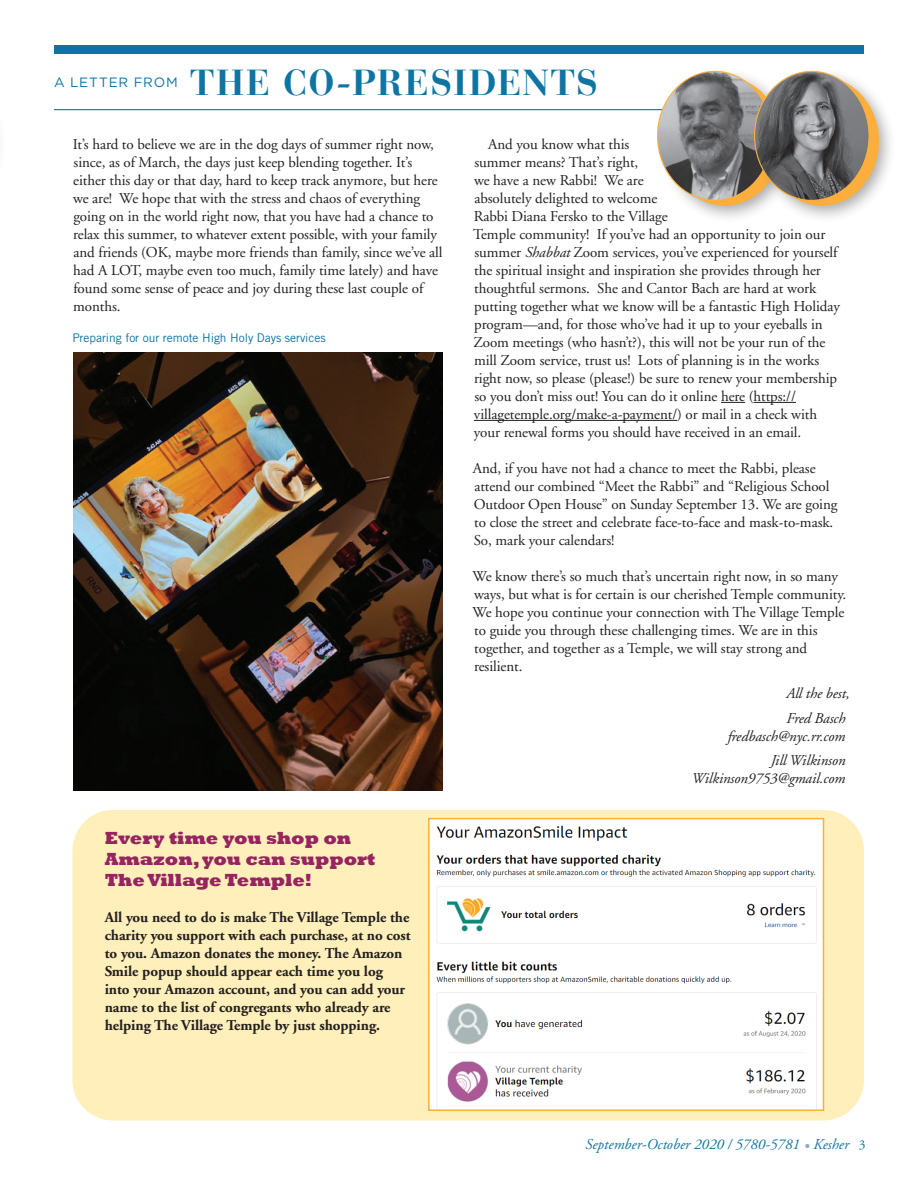
<style>
.page{position:relative;width:918px;height:1188px;background:#fff}
.page>*{position:absolute;margin:0;border:0;box-sizing:border-box;transform-origin:0 0}
.t1{font:700 36px "Bauer Bodoni";letter-spacing:.04em;color:#0e75a3}
.t2{font:800 18px/21px "Rockwell";letter-spacing:-.005em;color:#962461}
.t3{font:15px/18px "Adobe Garamond";letter-spacing:-.005em;color:#231f20}
.t4{font:700 15px/18px "Adobe Garamond";letter-spacing:-.005em;color:#231f20}
.t5{font:italic 15px/24.8px "Adobe Garamond";letter-spacing:-.005em;color:#231f20}
.t6{font:italic 15px "Adobe Garamond";color:#0e75a3}
.t7{font:13.5px "Gotham";letter-spacing:.06em;color:#0e75a3}
.t8{font:12px "Trade Gothic";letter-spacing:-.005em;color:#0e75a3}
.s1{font-style:italic}
.s2{color:#8daac8}
.s3{font-style:normal;font-size:13.5px}
</style>
<div class="page">
<div style="left:72px;top:810px;width:792px;height:310px;background:#fff0bb;border-radius:40px"></div>
<hr style="left:54px;top:109px;width:810px;height:1px;background:#0e75a3">
<div style="left:54px;top:45px;width:810px;height:9px;background:#0e75a3"></div>
<svg style="left:721px;top:402px;width:24px;height:1px"></svg>
<hr style="left:754px;top:402px;width:42px;height:1px;background:#231f20">
<hr style="left:474px;top:420px;width:203px;height:1px;background:#231f20">
<div style="left:658px;top:67px;width:142px;height:157px;background:#231f20;opacity:.39"></div>
<img style="left:658px;top:71px;width:97px;height:129px">
<div style="left:755px;top:67px;width:142px;height:157px;background:#231f20;opacity:.39"></div>
<div style="left:764px;top:77px;width:115px;height:129px;background:#fbae3c;border-radius:50%"></div>
<img style="left:755px;top:71px;width:114px;height:129px">
<img style="left:73px;top:352px;width:369px;height:439px">
<img style="left:431px;top:821px;width:390px;height:287px">
<div style="left:428px;top:818px;width:396px;height:293px;border:2px solid #fbae3c"></div>
<p class="t7" style="left:54px;top:75px;width:126px">A LETTER FROM</p>
<h1 class="t1" style="left:190px;top:61px;width:410px">THE CO-PRESIDENTS</h1>
<p class="t3" style="left:73px;top:136px;width:371px">It’s hard to believe we are in the dog days of summer right now, since, as of March, the days just keep blending together. It’s either this day or that day, hard to keep track anymore, but here we are! We hope that with the stress and chaos of everything going on in the world right now, that you have had a chance to relax this summer, to whatever extent possible, with your family and friends (OK, maybe more friends than family, since we’ve all had A LOT, maybe even too much, family time lately) and have found some sense of peace and joy during these last couple of months.</p>
<p class="t3" style="left:473px;top:136px;width:368px;text-indent:15px">And you know what this<br>summer means? That’s right,<br>we have a new Rabbi! We are<br>absolutely delighted to welcome<br>Rabbi Diana Fersko to the Village<br>Temple community! If you’ve had an opportunity to join our summer <span class="s1">Shabbat</span> Zoom services, you’ve experienced for yourself the spiritual insight and inspiration she provides through her thoughtful sermons. She and Cantor Bach are hard at work putting together what we know will be a fantastic High Holiday program—and, for those who’ve had it up to your eyeballs in Zoom meetings (who hasn’t?), this will not be your run of the mill Zoom service, trust us! Lots of planning is in the works right now, so please (please!) be sure to renew your membership so you don’t miss out! You can do it online here (https:// villagetemple.org/make-a-payment/) or mail in a check with your renewal forms you should have received in an email.</p>
<p class="t3" style="left:473px;top:460px;width:366px">And, if you have not had a chance to meet the Rabbi, please attend our combined “Meet the Rabbi” and “Religious School Outdoor Open House” on Sunday September 13. We are going to close the street and celebrate face-to-face and mask-to-mask.<br>So, mark your calendars!</p>
<p class="t3" style="left:473px;top:568px;width:375px">We know there’s so much that’s uncertain right now, in so many ways, but what is for certain is our cherished Temple community.<br>We hope you continue your connection with The Village Temple to guide you through these challenging times. We are in this together, and together as a Temple, we will stay strong and resilient.</p>
<p class="t5" style="left:786px;top:681px;width:65px">All the best,<br>Fred Basch</p>
<p class="t5" style="left:727px;top:724px;width:119px;text-align:right">fredbasch@nyc.rr.com<br>Jill Wilkinson</p>
<p class="t5" style="left:691px;top:767px;width:155px">Wilkinson9753@gmail.com</p>
<p class="t8" style="left:72px;top:330px;width:255px">Preparing for our remote High Holy Days services</p>
<p class="t2" style="left:105px;top:827px;width:272px">Every time you shop on<br>Amazon, you can support<br>The Village Temple!</p>
<p class="t4" style="left:105px;top:908px;width:307px">All you need to do is make The Village Temple the charity you support with each purchase, at no cost to you. Amazon donates the money. The Amazon Smile popup should appear each time you log into your Amazon account, and you can add your name to the list of congregants who already are helping The Village Temple by just shopping.</p>
<p class="t6" style="left:585px;top:1136px;width:282px">September-October 2020 / 5780-5781 <span class="s2">•</span> Kesher <span class="s3">3</span></p>
</div>
